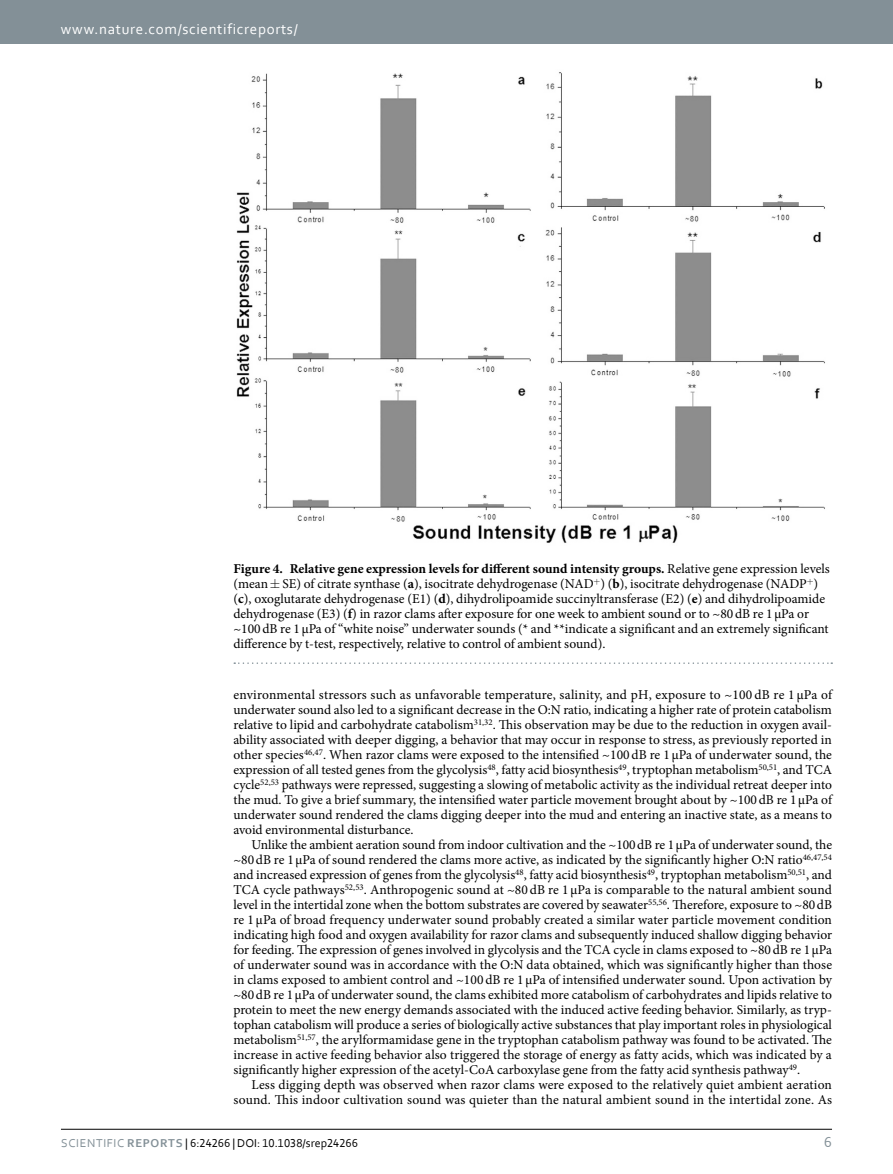
<style>
.page{position:relative;width:893px;height:1174px;background:#fff}
.page>*{position:absolute;margin:0;border:0;box-sizing:border-box;transform-origin:0 0}
.t1{font:15px "Corbel";letter-spacing:.045em;color:#fff}
.t2{font:15px "Corbel";color:#839097}
.t3{font:13.5px/15px "Minion Pro";color:#000;text-align:justify}
.t4{font:12px "Corbel";color:#000}
.s1{font-weight:700}
.s2{color:#839097}
.s3{font-weight:700;color:#839097}
</style>
<div class="page">
<div style="left:0;top:0;width:893px;height:43px;background:#839097"></div>
<hr style="left:61px;top:1129px;width:771px;height:1px;background:#000">
<img style="left:236px;top:72px;width:589px;height:471px">
<svg style="left:234px;top:662px;width:598px;height:2px"></svg>
<p class="t1" style="left:61px;top:19px;width:238px">www.nature.com/scientificreports/</p>
<p class="t3" style="left:233px;top:561px;width:598px;text-align:left"><span class="s1">Figure 4. Relative gene expression levels for different sound intensity groups.</span> Relative gene expression levels (mean SE) of citrate synthase (<span class="s1">a</span>), isocitrate dehydrogenase (NAD ) (<span class="s1">b</span>), isocitrate dehydrogenase (NADP ) (<span class="s1">c</span>), oxoglutarate dehydrogenase (E1) (<span class="s1">d</span>), dihydrolipoamide succinyltransferase (E2) (<span class="s1">e</span>) and dihydrolipoamide dehydrogenase (E3) (<span class="s1">f</span>) in razor clams after exposure for one week to ambient sound or to ~80dB re 1μPa or ~100dB re 1μPa of “white noise” underwater sounds (* and **indicate a significant and an extremely significant difference by t-test, respectively, relative to control of ambient sound).</p>
<p class="t3" style="left:233px;top:687px;width:600px">environmental stressors such as unfavorable temperature, salinity, and pH, exposure to ~100 dB re 1 μPa of underwater sound also led to a significant decrease in the O:N ratio, indicating a higher rate of protein catabolism relative to lipid and carbohydrate catabolism<sup>31,32</sup>. This observation may be due to the reduction in oxygen avail&shy;ability associated with deeper digging, a behavior that may occur in response to stress, as previously reported in other species<sup>46,47</sup>. When razor clams were exposed to the intensified ~100 dB re 1 μPa of underwater sound, the expression of all tested genes from the glycolysis<sup>48</sup>, fatty acid biosynthesis<sup>49</sup>, tryptophan metabolism<sup>50,51</sup>, and TCA cycle<sup>52,53</sup> pathways were repressed, suggesting a slowing of metabolic activity as the individual retreat deeper into the mud. To give a brief summary, the intensified water particle movement brought about by ~100dB re 1μPa of underwater sound rendered the clams digging deeper into the mud and entering an inactive state, as a means to avoid environmental disturbance.</p>
<p class="t3" style="left:233px;top:837px;width:600px;text-indent:18px">Unlike the ambient aeration sound from indoor cultivation and the ~100dB re 1μPa of underwater sound, the ~80dB re 1μPa of sound rendered the clams more active, as indicated by the significantly higher O:N ratio<sup>46,47,54 </sup>and increased expression of genes from the glycolysis<sup>48</sup>, fatty acid biosynthesis<sup>49</sup>, tryptophan metabolism<sup>50,51</sup>, and TCA cycle pathways<sup>52,53</sup>. Anthropogenic sound at ~80 dB re 1 μPa is comparable to the natural ambient sound level in the intertidal zone when the bottom substrates are covered by seawater<sup>55,56</sup>. Therefore, exposure to ~80dB re 1 μPa of broad frequency underwater sound probably created a similar water particle movement condition indicating high food and oxygen availability for razor clams and subsequently induced shallow digging behavior for feeding. The expression of genes involved in glycolysis and the TCA cycle in clams exposed to ~80dB re 1μPa of underwater sound was in accordance with the O:N data obtained, which was significantly higher than those in clams exposed to ambient control and ~100 dB re 1 μPa of intensified underwater sound. Upon activation by ~80dB re 1μPa of underwater sound, the clams exhibited more catabolism of carbohydrates and lipids relative to protein to meet the new energy demands associated with the induced active feeding behavior. Similarly, as tryp&shy;tophan catabolism will produce a series of biologically active substances that play important roles in physiological metabolism<sup>51,57</sup>, the arylformamidase gene in the tryptophan catabolism pathway was found to be activated. The increase in active feeding behavior also triggered the storage of energy as fatty acids, which was indicated by a significantly higher expression of the acetyl-CoA carboxylase gene from the fatty acid synthesis pathway<sup>49</sup>.</p>
<p class="t3" style="left:233px;top:1077px;width:600px;text-align:right">Less digging depth was observed when razor clams were exposed to the relatively quiet ambient aeration sound. This indoor cultivation sound was quieter than the natural ambient sound in the intertidal zone. As</p>
<p class="t4" style="left:61px;top:1135px;width:298px"><span class="s2">Scientific</span> <span class="s3">REPORTS</span> | 6:24266 | DOI: 10.1038/srep24266</p>
<p class="t2" style="left:824px;top:1132px;width:9px">6</p>
</div>
